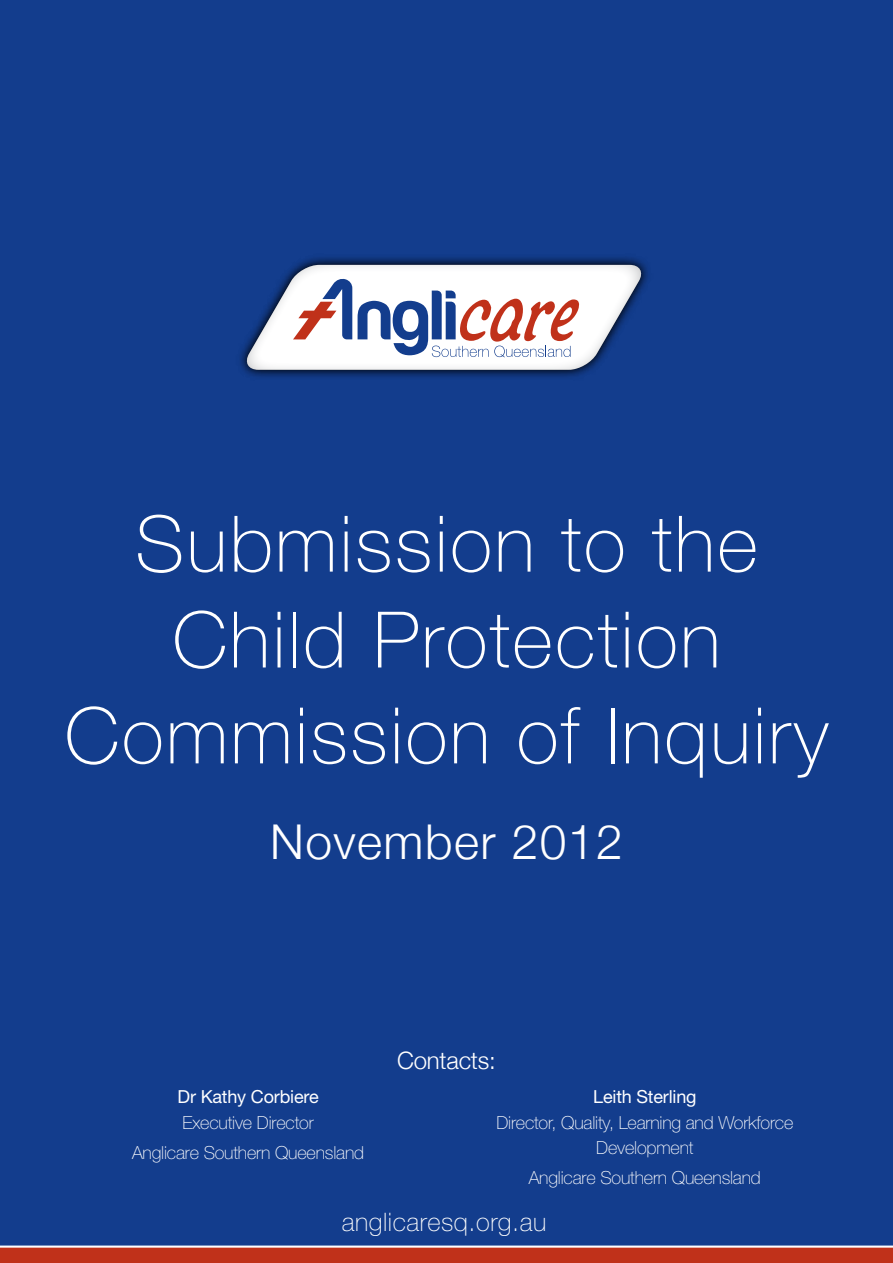
<style>
.page{position:relative;width:893px;height:1263px;background:#133d8d}
.page>*{position:absolute;margin:0;border:0;box-sizing:border-box;transform-origin:0 0}
.t1{font:100 78px/95.8px "Helvetica Neue";letter-spacing:.03em;color:#fff;text-align:center}
.t2{font:300 48px "Helvetica Neue";letter-spacing:.03em;color:#fff}
.t3{font:100 25.5px "Helvetica Neue";letter-spacing:.02em;color:#fff}
.t4{font:300 24px "Helvetica Neue";letter-spacing:-.01em;color:#fff}
.t5{font:100 18px/29.7px "Helvetica Neue";letter-spacing:-.01em;color:#fff;text-align:center}
.t6{font:18px "Helvetica Neue";letter-spacing:-.01em;color:#fff}
</style>
<div class="page">
<div style="left:0;top:1247px;width:893px;height:16px;background:#c0311a"></div>
<hr style="left:0;top:1245px;width:893px;height:2px;background:#fff">
<img style="left:240px;top:257px;width:408px;height:120px">
<svg style="left:244px;top:265px;width:400px;height:105px"></svg>
<h1 class="t1" style="left:65px;top:496px;width:765px">Submission to the<br>Child Protection<br>Commission of Inquiry</h1>
<h2 class="t2" style="left:270px;top:813px;width:354px">November 2012</h2>
<h3 class="t4" style="left:397px;top:1046px;width:100px">Contacts:</h3>
<p class="t6" style="left:178px;top:1086px;width:143px">Dr Kathy Corbiere</p>
<p class="t5" style="left:132px;top:1107px;width:234px">Executive Director<br>Anglicare Southern Queensland</p>
<p class="t6" style="left:593px;top:1086px;width:105px">Leith Sterling</p>
<p class="t5" style="left:496px;top:1110px;width:299px;line-height:25.5px">Director, Quality, Learning and Workforce<br>Development</p>
<p class="t5" style="left:529px;top:1163px;width:234px">Anglicare Southern Queensland</p>
<h3 class="t3" style="left:342px;top:1207px;width:206px">anglicaresq.org.au</h3>
</div>
